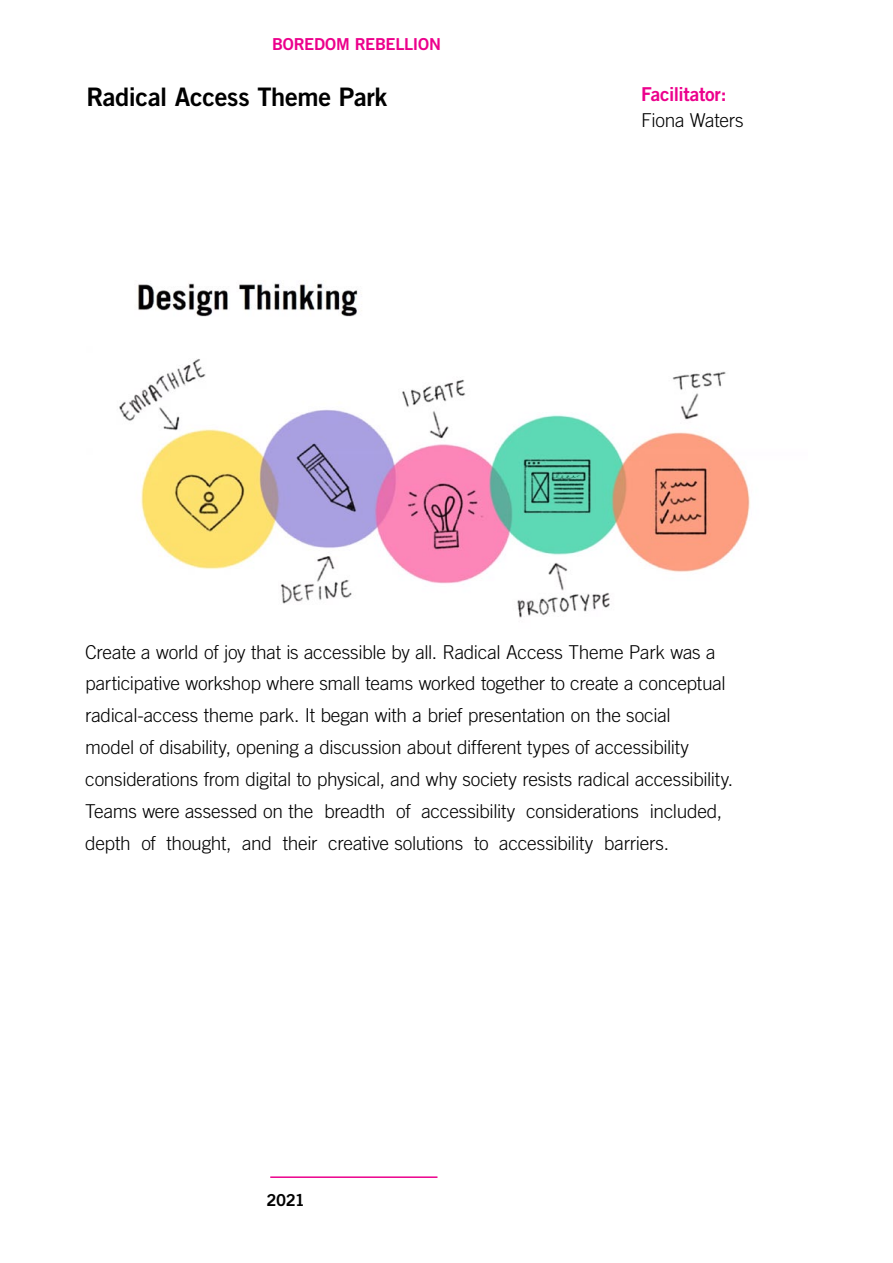
<style>
.page{position:relative;width:893px;height:1263px;background:#fff}
.page>*{position:absolute;margin:0;border:0;box-sizing:border-box;transform-origin:0 0}
.t1{font:25.5px "Trade Gothic Bold Two";letter-spacing:-.015em;color:#000}
.t2{font:300 19.2px/32px "Trade Gothic";letter-spacing:-.015em;color:#000}
.t3{font:19.2px "Trade Gothic Bold Two";letter-spacing:-.02em;color:#ec008c}
.t4{font:16.5px "Trade Gothic Bold Two";letter-spacing:-.02em;color:#ec008c}
.t5{font:16.5px "Trade Gothic Bold Two";color:#000}
</style>
<div class="page">
<hr style="left:270px;top:1176px;width:167px;height:2px;background:#ec008c">
<img style="left:119px;top:283px;width:631px;height:335px">
<p class="t4" style="left:272px;top:34px;width:170px">BOREDOM REBELLION</p>
<h1 class="t1" style="left:86px;top:81px;width:302px">Radical Access Theme Park</h1>
<p class="t3" style="left:641px;top:82px;width:87px">Facilitator:</p>
<p class="t2" style="left:641px;top:104px;width:104px">Fiona Waters</p>
<p class="t2" style="left:85px;top:635px;width:649px">Create a world of joy that is accessible by all. Radical Access Theme Park was a participative workshop where small teams worked together to create a conceptual radical-access theme park. It began with a brief presentation on the social<br>model of disability, opening a discussion about different types of accessibility considerations from digital to physical, and why society resists radical accessibility.<br>Teams were assessed on the breadth of accessibility considerations included, depth of thought, and their creative solutions to accessibility barriers.</p>
<p class="t5" style="left:267px;top:1190px;width:40px">2021</p>
</div>
